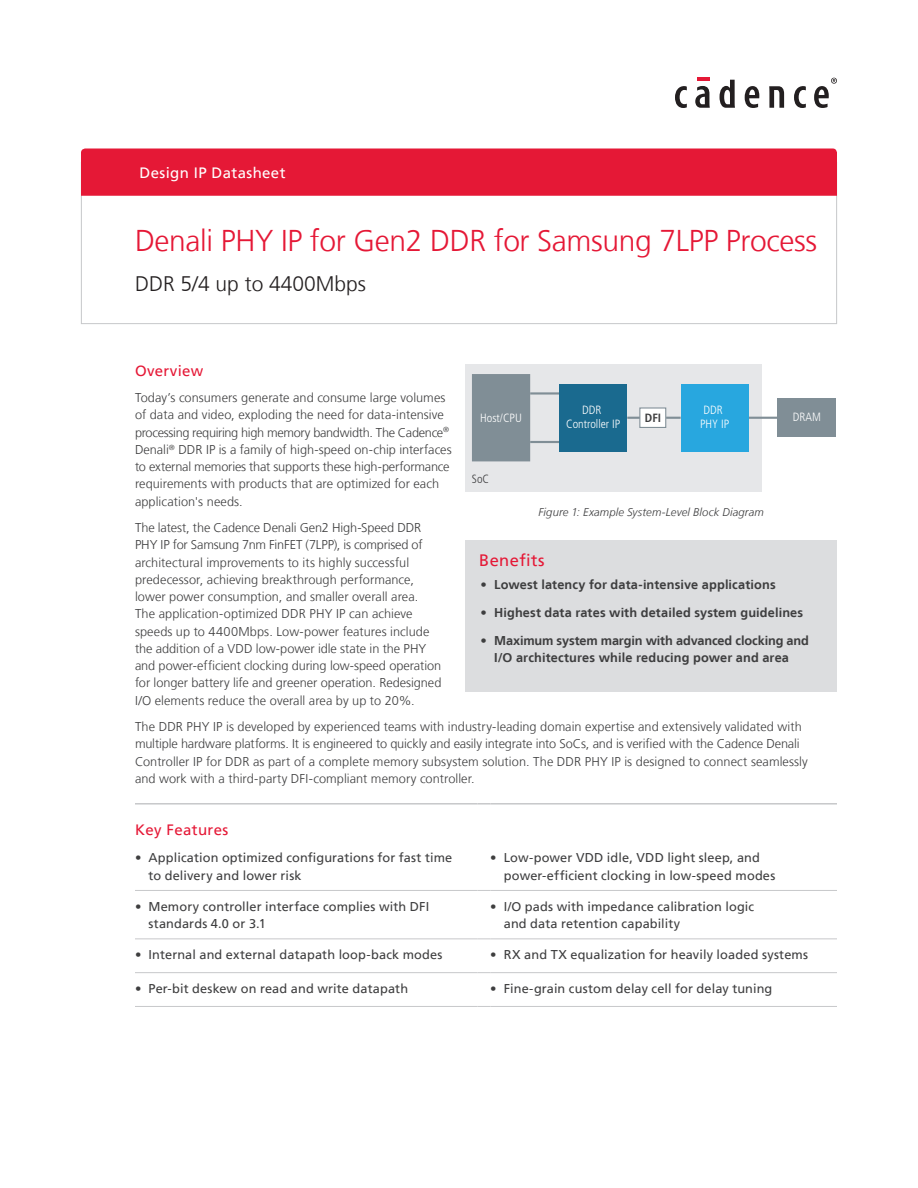
<style>
.page{position:relative;width:918px;height:1188px;background:#fff}
.page>*{position:absolute;margin:0;border:0;box-sizing:border-box;transform-origin:0 0}
.t1{font:300 30px "Frutiger LT";letter-spacing:-.01em;color:#e51836}
.t2{font:300 21px "Frutiger LT";color:#231f20}
.Benefits{font:16.5px "Frutiger LT";letter-spacing:.025em;color:#e51836}
.Body_Header_A{font:15px "Frutiger LT";letter-spacing:.025em;color:#e51836}
.t3{font:15px "Frutiger LT";letter-spacing:.025em;color:#fff}
.Body{font:300 12.75px/17.2px "Frutiger LT";color:#3e3e3f}
.t4{font:12.75px/17.2px "Frutiger LT";letter-spacing:.01em;color:#3e3e3f}
.t5{font:700 12.75px/17.2px "Frutiger LT";letter-spacing:.01em;color:#3e3e3f;text-align:center}
.t6{font:300 condensed 12px/14.4px "Frutiger LT Pro";color:#fff}
.t7{font:300 condensed 12px "Frutiger LT Pro";color:#3e3e3f}
.t8{font:700 condensed 12px "Frutiger LT Pro";color:#3e3e3f}
.t9{font:italic 300 11.25px "Frutiger LT";letter-spacing:.01em;color:#3e3e3f}
</style>
<div class="page">
<div style="left:81px;top:148px;width:756px;height:48px;background:#e51836"></div>
<svg style="left:675px;top:86px;width:12px;height:22px"></svg>
<svg style="left:695px;top:78px;width:15px;height:30px"></svg>
<svg style="left:720px;top:80px;width:15px;height:28px"></svg>
<svg style="left:745px;top:86px;width:14px;height:22px"></svg>
<svg style="left:769px;top:86px;width:15px;height:22px"></svg>
<svg style="left:794px;top:86px;width:12px;height:22px"></svg>
<svg style="left:814px;top:78px;width:23px;height:30px"></svg>
<hr style="left:135px;top:890px;width:342px;height:1px;background:#c7c8ca">
<svg style="left:477px;top:890px;width:13px;height:1px"></svg>
<hr style="left:490px;top:890px;width:347px;height:1px;background:#c7c8ca">
<hr style="left:135px;top:938px;width:342px;height:1px;background:#c7c8ca">
<svg style="left:477px;top:938px;width:13px;height:1px"></svg>
<hr style="left:490px;top:938px;width:347px;height:1px;background:#c7c8ca">
<hr style="left:135px;top:972px;width:342px;height:1px;background:#c7c8ca">
<svg style="left:477px;top:972px;width:13px;height:1px"></svg>
<hr style="left:490px;top:972px;width:347px;height:1px;background:#c7c8ca">
<hr style="left:135px;top:1006px;width:342px;height:1px;background:#c7c8ca">
<svg style="left:477px;top:1006px;width:13px;height:1px"></svg>
<hr style="left:490px;top:1006px;width:347px;height:1px;background:#c7c8ca">
<hr style="left:135px;top:803px;width:342px;height:2px;background:#c7c8ca">
<svg style="left:477px;top:803px;width:13px;height:2px"></svg>
<hr style="left:490px;top:803px;width:347px;height:2px;background:#c7c8ca">
<div style="left:465px;top:364px;width:297px;height:128px;background:#e6e7e9"></div>
<hr style="left:749px;top:417px;width:29px;height:2px;background:#808e96">
<hr style="left:530px;top:392px;width:29px;height:3px;background:#808e96">
<hr style="left:530px;top:441px;width:29px;height:2px;background:#808e96">
<svg style="left:627px;top:417px;width:12px;height:2px"></svg>
<svg style="left:666px;top:417px;width:15px;height:2px"></svg>
<div style="left:681px;top:384px;width:68px;height:68px;background:#28a7df"></div>
<div style="left:559px;top:384px;width:68px;height:68px;background:#1a6a8f"></div>
<div style="left:472px;top:374px;width:58px;height:87px;background:#808e96"></div>
<div style="left:778px;top:398px;width:58px;height:39px;background:#808e96"></div>
<div style="left:639px;top:407px;width:27px;height:21px;background:#fff;border:1px solid #808e96"></div>
<div style="left:466px;top:540px;width:371px;height:152px;background:#dcdddf"></div>
<p class="t3" style="left:140px;top:164px;width:147px">Design IP Datasheet</p>
<h1 class="t1" style="left:135px;top:224px;width:684px">Denali PHY IP for Gen2 DDR for Samsung 7LPP Process</h1>
<h2 class="t2" style="left:135px;top:272px;width:233px">DDR 5/4 up to 4400Mbps</h2>
<p class="Body_Header_A" style="left:135px;top:362px;width:70px">Overview</p>
<p class="Body" style="left:135px;top:389px;width:318px">Today’s consumers generate and consume large volumes of data and video, exploding the need for data-intensive processing requiring high memory bandwidth. The Cadence<sup>® </sup>Denali<sup>®</sup> DDR IP is a family of high-speed on-chip interfaces to external memories that supports these high-performance requirements with products that are optimized for each application's needs.</p>
<p class="Body" style="left:135px;top:519px;width:308px">The latest, the Cadence Denali Gen2 High-Speed DDR PHY IP for Samsung 7nm FinFET (7LPP), is comprised of architectural improvements to its highly successful predecessor, achieving breakthrough performance, lower power consumption, and smaller overall area.<br>The application-optimized DDR PHY IP can achieve speeds up to 4400Mbps. Low-power features include the addition of a VDD low-power idle state in the PHY and power-efficient clocking during low-speed operation for longer battery life and greener operation. Redesigned I/O elements reduce the overall area by up to 20%.</p>
<p class="Body" style="left:135px;top:718px;width:674px">The DDR PHY IP is developed by experienced teams with industry-leading domain expertise and extensively validated with multiple hardware platforms. It is engineered to quickly and easily integrate into SoCs, and is verified with the Cadence Denali Controller IP for DDR as part of a complete memory subsystem solution. The DDR PHY IP is designed to connect seamlessly and work with a third-party DFI-compliant memory controller.</p>
<p class="Body_Header_A" style="left:135px;top:821px;width:95px">Key Features</p>
<p class="t4" style="left:148px;top:849px;width:305px;text-indent:-14px">• Application optimized configurations for fast time to delivery and lower risk</p>
<p class="t4" style="left:504px;top:849px;width:273px;text-indent:-14px">• Low-power VDD idle, VDD light sleep, and power-efficient clocking in low-speed modes</p>
<p class="t4" style="left:148px;top:898px;width:282px;text-indent:-14px">• Memory controller interface complies with DFI standards 4.0 or 3.1</p>
<p class="t4" style="left:504px;top:898px;width:252px;text-indent:-14px">• I/O pads with impedance calibration logic and data retention capability</p>
<p class="t4" style="left:135px;top:946px;width:309px">• Internal and external datapath loop-back modes</p>
<p class="t4" style="left:490px;top:946px;width:319px">• RX and TX equalization for heavily loaded systems</p>
<p class="t4" style="left:135px;top:980px;width:275px">• Per-bit deskew on read and write datapath</p>
<p class="t4" style="left:490px;top:980px;width:284px">• Fine-grain custom delay cell for delay tuning</p>
<p class="t6" style="left:566px;top:403px;width:56px;text-align:center">DDR<br>Controller IP</p>
<p class="t6" style="left:793px;top:409px;width:30px">DRAM</p>
<p class="t6" style="left:700px;top:403px;width:31px">DDR<br>PHY IP</p>
<p class="t6" style="left:480px;top:411px;width:43px">Host/CPU</p>
<p class="t8" style="left:645px;top:411px;width:18px">DFI</p>
<p class="t7" style="left:472px;top:472px;width:19px">SoC</p>
<p class="t9" style="left:539px;top:506px;width:227px">Figure 1: Example System-Level Block Diagram</p>
<p class="Benefits" style="left:479px;top:550px;width:67px">Benefits</p>
<p class="t5" style="left:481px;top:576px;width:297px">• Lowest latency for data-intensive applications</p>
<p class="t5" style="left:481px;top:604px;width:324px">• Highest data rates with detailed system guidelines</p>
<p class="t5" style="left:481px;top:632px;width:330px">• Maximum system margin with advanced clocking and<br>I/O architectures while reducing power and area</p>
</div>
